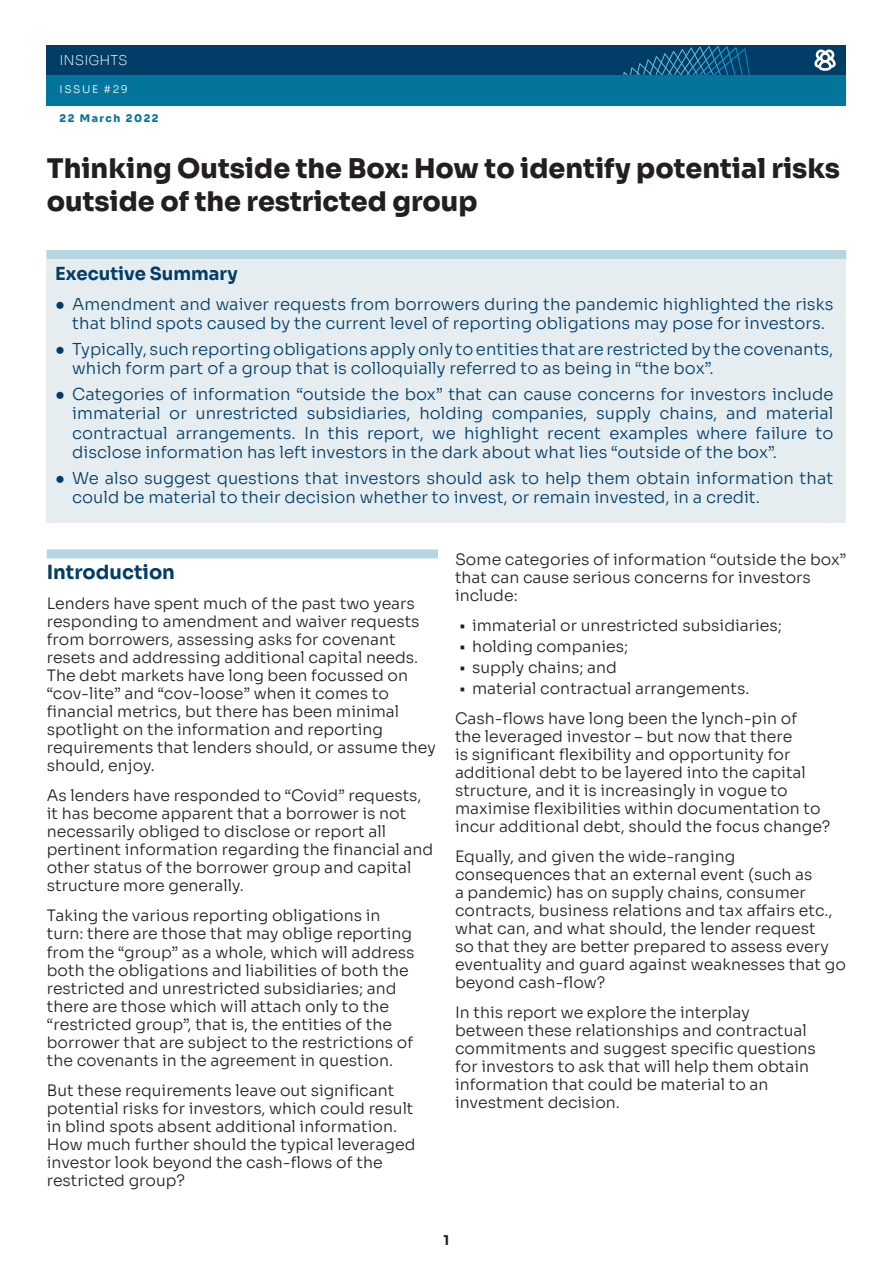
<style>
.page{position:relative;width:893px;height:1263px;background:#fff}
.page>*{position:absolute;margin:0;border:0;box-sizing:border-box;transform-origin:0 0}
._01_1_HEADLINE_SoraE{font:800 27px/33px "Sora";color:#231f20}
._02_1_CROSSHEAD_01_S{font:700 19.5px "Sora";color:#023d67}
._02_1_CROSSHEAD_01_S-2{font:700 18px "Sora";color:#023d67}
.t1{font:300 16.5px/19.5px "Sora";color:#023d67}
._05_1_BODYTEXT_01_So{font:300 15.75px/18px "Sora";color:#231f20}
.t2{font:200 13.5px "Sora";color:#fff}
._05_1_BODYTEXT_01_So-2{font:700 13.5px "Sora";color:#231f20}
.t3{font:800 10.5px "Sora";letter-spacing:.15em;color:#03749c}
.t4{font:300 10.5px "Sora";letter-spacing:.15em;color:#fff}
.s1{font-family:"Arial Narrow";font-weight:400}
</style>
<div class="page">
<div style="left:47px;top:45px;width:799px;height:30px;background:#023d67"></div>
<svg style="left:623px;top:45px;width:127px;height:30px"></svg>
<div style="left:47px;top:75px;width:799px;height:30px;background:#03749c"></div>
<div style="left:47px;top:250px;width:799px;height:272px;background:#e6edf0"></div>
<div style="left:47px;top:250px;width:799px;height:9px;background:#b5d6e0"></div>
<div style="left:47px;top:549px;width:391px;height:9px;background:#b5d6e0"></div>
<svg style="left:814px;top:50px;width:22px;height:21px"></svg>
<p class="t2" style="left:60px;top:49px;width:70px">INSIGHTS</p>
<p class="t4" style="left:60px;top:81px;width:70px">ISSUE #29</p>
<p class="t3" style="left:60px;top:109px;width:101px">22 March 2022</p>
<p class="_01_1_HEADLINE_SoraE" style="left:47px;top:149px;width:795px">Thinking Outside the Box: How to identify potential risks outside of the restricted group</p>
<p class="_02_1_CROSSHEAD_01_S-2" style="left:55px;top:259px;width:184px">Executive Summary</p>
<p class="t1" style="left:55px;top:293px;width:780px;text-align:center"><span class="s1">●</span> Amendment and waiver requests from borrowers during the pandemic highlighted the risks that blind spots caused by the current level of reporting obligations may pose for investors.</p>
<p class="t1" style="left:72px;top:338px;width:763px;text-indent:-17px"><span class="s1">●</span> Typically, such reporting obligations apply only to entities that are restricted by the covenants, which form part of a group that is colloquially referred to as being in “the box”.</p>
<p class="t1" style="left:72px;top:383px;width:763px;text-align:justify;text-indent:-17px"><span class="s1">●</span> Categories of information “outside the box” that can cause concerns for investors include immaterial or unrestricted subsidiaries, holding companies, supply chains, and material contractual arrangements. In this report, we highlight recent examples where failure to disclose information has left investors in the dark about what lies “outside of the box”.</p>
<p class="t1" style="left:72px;top:467px;width:763px;text-indent:-17px"><span class="s1">●</span> We also suggest questions that investors should ask to help them obtain information that could be material to their decision whether to invest, or remain invested, in a credit.</p>
<p class="_02_1_CROSSHEAD_01_S" style="left:47px;top:556px;width:130px">Introduction</p>
<p class="_05_1_BODYTEXT_01_So" style="left:47px;top:593px;width:391px">Lenders have spent much of the past two years responding to amendment and waiver requests from borrowers, assessing asks for covenant resets and addressing additional capital needs.<br>The debt markets have long been focussed on “cov-lite” and “cov-loose” when it comes to financial metrics, but there has been minimal spotlight on the information and reporting requirements that lenders should, or assume they should, enjoy.</p>
<p class="_05_1_BODYTEXT_01_So" style="left:47px;top:785px;width:388px">As lenders have responded to “Covid” requests, it has become apparent that a borrower is not necessarily obliged to disclose or report all pertinent information regarding the financial and other status of the borrower group and capital structure more generally.</p>
<p class="_05_1_BODYTEXT_01_So" style="left:47px;top:905px;width:369px">Taking the various reporting obligations in turn: there are those that may oblige reporting from the “group” as a whole, which will address both the obligations and liabilities of both the restricted and unrestricted subsidiaries; and there are those which will attach only to the “restricted group”, that is, the entities of the borrower that are subject to the restrictions of the covenants in the agreement in question.</p>
<p class="_05_1_BODYTEXT_01_So" style="left:47px;top:1079px;width:370px">But these requirements leave out significant potential risks for investors, which could result in blind spots absent additional information.<br>How much further should the typical leveraged investor look beyond the cash-flows of the restricted group?</p>
<p class="_05_1_BODYTEXT_01_So" style="left:455px;top:549px;width:393px">Some categories of information “outside the box” that can cause serious concerns for investors include:</p>
<p class="_05_1_BODYTEXT_01_So" style="left:459px;top:615px;width:324px">• immaterial or unrestricted subsidiaries;</p>
<p class="_05_1_BODYTEXT_01_So" style="left:459px;top:636px;width:170px">• holding companies;</p>
<p class="_05_1_BODYTEXT_01_So" style="left:459px;top:657px;width:159px">• supply chains; and</p>
<p class="_05_1_BODYTEXT_01_So" style="left:459px;top:678px;width:292px">• material contractual arrangements.</p>
<p class="_05_1_BODYTEXT_01_So" style="left:455px;top:708px;width:377px">Cash-flows have long been the lynch-pin of<br>the leveraged investor – but now that there<br>is significant flexibility and opportunity for additional debt to be layered into the capital structure, and it is increasingly in vogue to maximise flexibilities within documentation to incur additional debt, should the focus change?</p>
<p class="_05_1_BODYTEXT_01_So" style="left:455px;top:846px;width:392px">Equally, and given the wide-ranging consequences that an external event (such as<br>a pandemic) has on supply chains, consumer contracts, business relations and tax affairs etc., what can, and what should, the lender request<br>so that they are better prepared to assess every eventuality and guard against weaknesses that go beyond cash-flow?</p>
<p class="_05_1_BODYTEXT_01_So" style="left:455px;top:1002px;width:362px">In this report we explore the interplay between these relationships and contractual commitments and suggest specific questions for investors to ask that will help them obtain information that could be material to an investment decision.</p>
<p class="_05_1_BODYTEXT_01_So-2" style="left:444px;top:1228px;width:7px">1</p>
</div>
